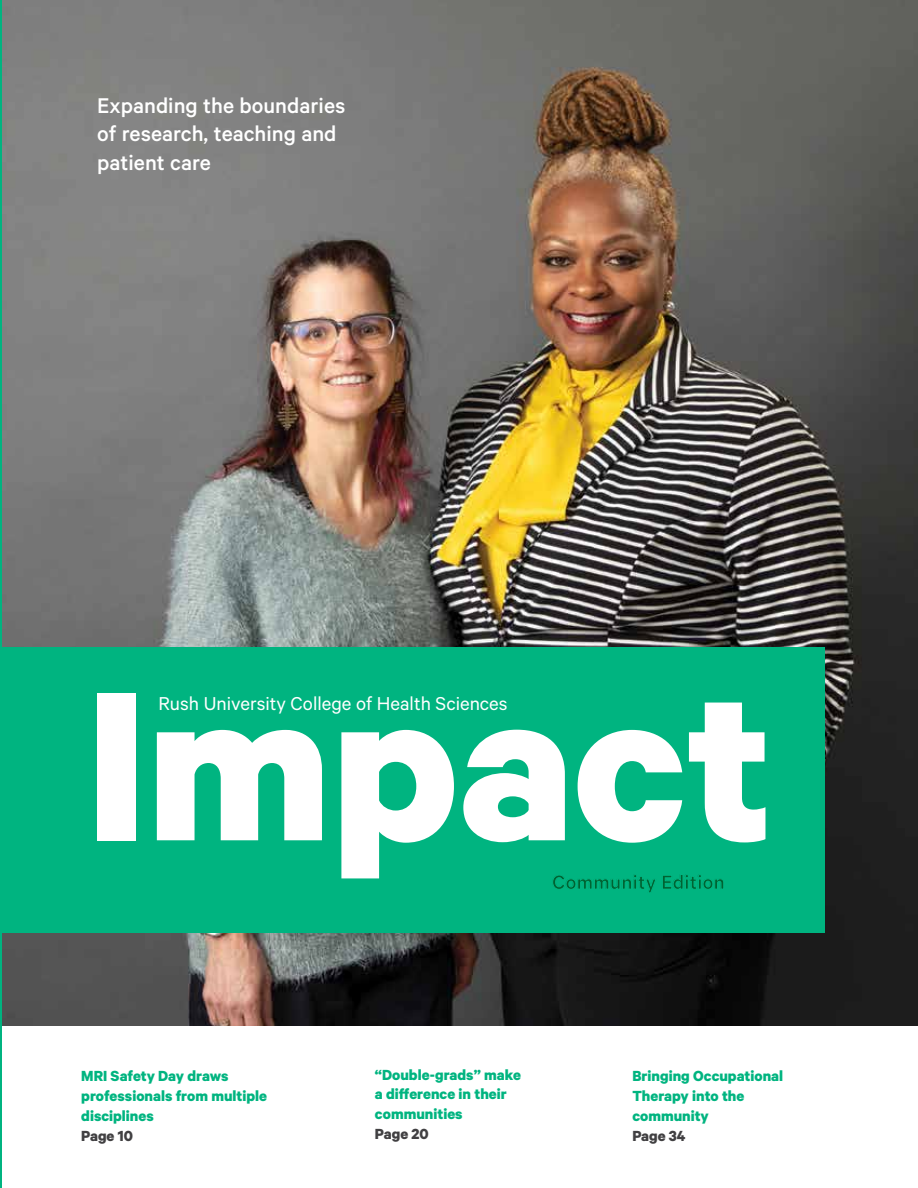
<style>
.page{position:relative;width:918px;height:1188px;background:#fff}
.page>*{position:absolute;margin:0;border:0;box-sizing:border-box;transform-origin:0 0}
.t1{font:700 240px "Calibre";color:#fff}
.t2{font:500 24px/28.8px "Calibre";color:#fff}
.t3{font:600 22.5px "Calibre";color:#006332}
.t4{font:21px "Calibre";color:#fff}
.t5{font:700 16.5px/19.8px "Calibre";color:#00b480}
.t6{font:700 16.5px "Calibre";color:#414042}
</style>
<div class="page">
<img style="left:2px;top:0;width:916px;height:1026px">
<div style="left:0;top:647px;width:824px;height:286px;background:#00b480"></div>
<hr style="left:0;top:0;width:2px;height:1188px;background:#00b480">
<h2 class="t2" style="left:97px;top:90px;width:250px">Expanding the boundaries of research, teaching and patient care</h2>
<h1 class="t1" style="left:86px;top:619px;width:688px">Impact</h1>
<p class="t4" style="left:158px;top:691px;width:351px">Rush University College of Health Sciences</p>
<h3 class="t3" style="left:552px;top:869px;width:174px">Community Edition</h3>
<p class="t5" style="left:81px;top:1066px;width:187px">MRI Safety Day draws professionals from multiple disciplines</p>
<p class="t6" style="left:81px;top:1125px;width:53px">Page 10</p>
<p class="t5" style="left:375px;top:1064px;width:147px">“Double-grads” make a difference in their communities</p>
<p class="t6" style="left:375px;top:1124px;width:55px">Page 20</p>
<p class="t5" style="left:632px;top:1066px;width:152px">Bringing Occupational<br>Therapy into the community</p>
<p class="t6" style="left:632px;top:1125px;width:55px">Page 34</p>
</div>
